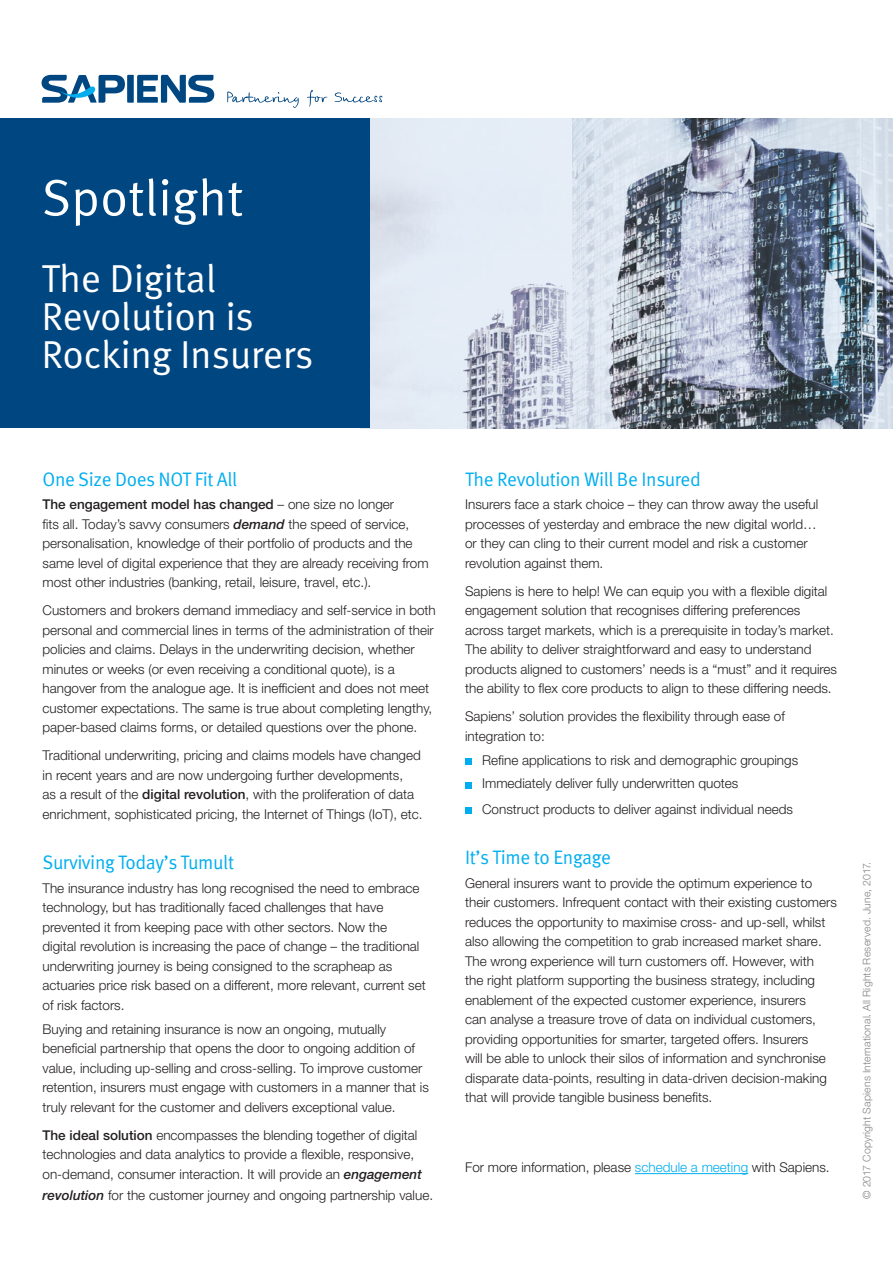
<style>
.page{position:relative;width:893px;height:1263px;background:#fff}
.page>*{position:absolute;margin:0;border:0;box-sizing:border-box;transform-origin:0 0}
.t1{font:51px "Meta Pro Norm";color:#fff}
.t2{font:39px/38.1px "Meta Pro Norm";letter-spacing:-.01em;color:#fff}
.t3{font:19.5px "Meta Pro Norm";letter-spacing:-.02em;color:#00aeef}
.t4{font:300 13.5px/19.5px "Helvetica Neue LT Std";color:#231f20}
.t5{font:300 10.5px "Helvetica Neue LT Std";letter-spacing:.02em;color:#808285}
.s1{font-weight:500}
.s2{font-weight:500;font-style:italic}
.s3{color:#00aeef}
</style>
<div class="page">
<img style="left:370px;top:118px;width:523px;height:310px">
<svg style="left:42px;top:75px;width:172px;height:28px"></svg>
<svg style="left:227px;top:90px;width:155px;height:18px"></svg>
<div style="left:0;top:118px;width:370px;height:310px;background:#004781"></div>
<hr style="left:635px;top:1173px;width:113px;height:1px;background:#00aeef">
<div style="left:465px;top:758px;width:6px;height:7px;background:#00aeef"></div>
<svg style="left:465px;top:782px;width:6px;height:6px"></svg>
<div style="left:465px;top:807px;width:6px;height:7px;background:#00aeef"></div>
<h1 class="t1" style="left:42px;top:159px;width:203px">Spotlight</h1>
<h2 class="t2" style="left:42px;top:257px;width:273px">The Digital<br>Revolution is<br>Rocking Insurers</h2>
<h3 class="t3" style="left:43px;top:464px;width:196px">One Size Does NOT Fit All</h3>
<p class="t4" style="left:43px;top:494px;width:388px"><span class="s1">The engagement model has changed</span> – one size no longer<br>fits all. Today’s savvy consumers <span class="s2">demand</span> the speed of service, personalisation, knowledge of their portfolio of products and the same level of digital experience that they are already receiving from most other industries (banking, retail, leisure, travel, etc.).</p>
<p class="t4" style="left:43px;top:600px;width:395px">Customers and brokers demand immediacy and self-service in both personal and commercial lines in terms of the administration of their policies and claims. Delays in the underwriting decision, whether minutes or weeks (or even receiving a conditional quote), is a hangover from the analogue age. It is inefficient and does not meet customer expectations. The same is true about completing lengthy, paper-based claims forms, or detailed questions over the phone.</p>
<p class="t4" style="left:43px;top:745px;width:382px">Traditional underwriting, pricing and claims models have changed in recent years and are now undergoing further developments,<br>as a result of the <span class="s1">digital revolution</span>, with the proliferation of data enrichment, sophisticated pricing, the Internet of Things (IoT), etc.</p>
<h3 class="t3" style="left:43px;top:848px;width:193px">Surviving Today’s Tumult</h3>
<p class="t4" style="left:43px;top:878px;width:385px">The insurance industry has long recognised the need to embrace technology, but has traditionally faced challenges that have prevented it from keeping pace with other sectors. Now the<br>digital revolution is increasing the pace of change – the traditional underwriting journey is being consigned to the scrapheap as actuaries price risk based on a different, more relevant, current set of risk factors.</p>
<p class="t4" style="left:43px;top:1019px;width:388px">Buying and retaining insurance is now an ongoing, mutually beneficial partnership that opens the door to ongoing addition of value, including up-selling and cross-selling. To improve customer retention, insurers must engage with customers in a manner that is truly relevant for the customer and delivers exceptional value.</p>
<p class="t4" style="left:43px;top:1125px;width:381px"><span class="s1">The ideal solution</span> encompasses the blending together of digital technologies and data analytics to provide a flexible, responsive, on-demand, consumer interaction. It will provide an <span class="s2">engagement</span></p>
<p class="t4" style="left:43px;top:1185px;width:392px"><span class="s2">revolution</span> for the customer journey and ongoing partnership value.</p>
<h3 class="t3" style="left:465px;top:464px;width:237px">The Revolution Will Be Insured</h3>
<p class="t4" style="left:465px;top:494px;width:355px">Insurers face a stark choice – they can throw away the useful processes of yesterday and embrace the new digital world… or they can cling to their current model and risk a customer revolution against them.</p>
<p class="t4" style="left:465px;top:581px;width:373px">Sapiens is here to help! We can equip you with a flexible digital engagement solution that recognises differing preferences across target markets, which is a prerequisite in today’s market.<br>The ability to deliver straightforward and easy to understand products aligned to customers’ needs is a “must” and it requires the ability to flex core products to align to these differing needs.</p>
<p class="t4" style="left:465px;top:706px;width:321px">Sapiens’ solution provides the flexibility through ease of integration to:</p>
<p class="t4" style="left:482px;top:748px;width:318px;line-height:23.7px">Refine applications to risk and demographic groupings<br>Immediately deliver fully underwritten quotes</p>
<p class="t4" style="left:482px;top:799px;width:312px">Construct products to deliver against individual needs</p>
<h3 class="t3" style="left:465px;top:842px;width:147px">It’s Time to Engage</h3>
<p class="t4" style="left:465px;top:873px;width:373px">General insurers want to provide the optimum experience to their customers. Infrequent contact with their existing customers reduces the opportunity to maximise cross- and up-sell, whilst also allowing the competition to grab increased market share.<br>The wrong experience will turn customers off. However, with<br>the right platform supporting the business strategy, including enablement of the expected customer experience, insurers<br>can analyse a treasure trove of data on individual customers, providing opportunities for smarter, targeted offers. Insurers<br>will be able to unlock their silos of information and synchronise disparate data-points, resulting in data-driven decision-making that will provide tangible business benefits.</p>
<p class="t4" style="left:465px;top:1157px;width:366px">For more information, please <span class="s3">schedule a meeting</span> with Sapiens.</p>
<p class="t5" style="left:860px;top:1199px;width:339px;rotate:-90deg">© 2017 Copyright Sapiens International. All Rights Reserved. June, 2017.</p>
</div>
